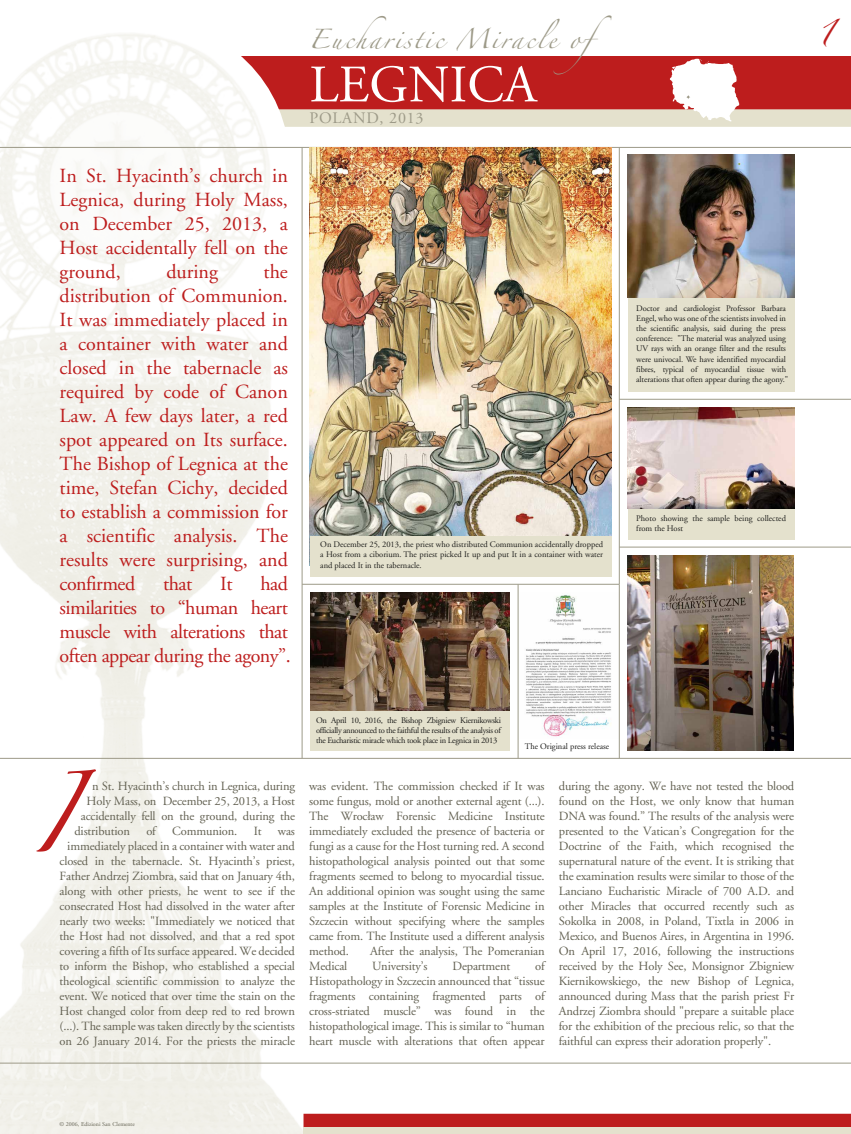
<style>
.page{position:relative;width:851px;height:1134px;background:#fff}
.page>*{position:absolute;margin:0;border:0;box-sizing:border-box;transform-origin:0 0}
.t1{font:73.35px "Zapfino";color:#bd1d1d;scale:.95 1}
.t2{font:52.5px "Adobe Garamond";color:#fff}
.t3{font:24px "Zapfino";color:#bd1d1d}
.t4{font:20px/24px "Adobe Garamond";color:#bd1d1d;text-align:justify}
.t5{font:20px/24px "Adobe Garamond";letter-spacing:-.025em;color:#bd1d1d}
.t6{font:17.5px "Zapfino";letter-spacing:.11em;color:#9d9a88}
.t7{font:16px "Adobe Garamond";letter-spacing:.05em;color:#9d9a88}
.t8{font:12.5px/15px "Adobe Garamond";letter-spacing:-.01em;color:#636152;text-align:justify}
.t9{font:8.5px/10.2px "Adobe Garamond";letter-spacing:-.01em;color:#1d1d1b;text-align:justify}
.t10{font:6px "Adobe Garamond";color:#636152}
</style>
<div class="page">
<div style="left:221px;top:56px;width:629px;height:54px;background:#bd1d1d"></div>
<div style="left:222px;top:109px;width:628px;height:18px;background:#e4e1cd"></div>
<img style="left:0;top:34px;width:326px;height:1100px">
<div style="left:303px;top:1114px;width:547px;height:17px;background:#bd1d1d"></div>
<div style="left:303px;top:1127px;width:547px;height:7px;background:#e4e1cd"></div>
<hr style="left:0;top:758px;width:850px;height:1px;background:#9d9a88">
<hr style="left:0;top:147px;width:850px;height:1px;background:#9d9a88">
<hr style="left:0;top:1063px;width:850px;height:1px;background:#9d9a88">
<hr style="left:302px;top:147px;width:1px;height:611px;background:#9d9a88">
<hr style="left:619px;top:547px;width:231px;height:1px;background:#9d9a88">
<hr style="left:619px;top:399px;width:231px;height:1px;background:#9d9a88">
<hr style="left:302px;top:584px;width:317px;height:1px;background:#9d9a88">
<svg style="left:793px;top:568px;width:1px;height:12px"></svg>
<img style="left:310px;top:592px;width:199px;height:119px">
<div style="left:310px;top:711px;width:200px;height:39px;background:#e4e1cd"></div>
<img style="left:526px;top:592px;width:93px;height:147px">
<hr style="left:619px;top:147px;width:1px;height:437px;background:#9d9a88">
<hr style="left:518px;top:584px;width:1px;height:174px;background:#9d9a88">
<div style="left:627px;top:154px;width:167px;height:237px;background:#e4e1cd"></div>
<img style="left:627px;top:154px;width:167px;height:143px">
<div style="left:627px;top:407px;width:167px;height:132px;background:#e4e1cd"></div>
<img style="left:627px;top:407px;width:167px;height:102px">
<svg style="left:669px;top:59px;width:70px;height:62px"></svg>
<img style="left:627px;top:556px;width:166px;height:194px">
<img style="left:310px;top:147px;width:301px;height:389px">
<div style="left:310px;top:536px;width:301px;height:40px;background:#e4e1cd"></div>
<hr style="left:619px;top:584px;width:1px;height:174px;background:#9d9a88">
<h3 class="t4" style="left:60px;top:164px;width:230px">In St. Hyacinth’s church in Legnica, during Holy Mass, on December 25, 2013, a Host accidentally fell on the ground,</h3>
<p class="t4" style="left:60px;top:260px;width:230px;text-indent:204px">the distribution of Communion.<br>It was immediately placed in a container with water and closed in the tabernacle as required by code of Canon Law. A few days later, a red spot appeared on Its surface.<br>The Bishop of Legnica at the time, Stefan Cichy, decided to establish a commission for a scientific analysis. The results were surprising, and confirmed</p>
<h3 class="t4" style="left:166px;top:260px;width:53px">during</h3>
<h3 class="t5" style="left:60px;top:572px;width:233px;text-indent:201px">had similarities to “human heart muscle with alterations that often appear during the agony”.</h3>
<h3 class="t4" style="left:163px;top:572px;width:31px">that</h3>
<h3 class="t4" style="left:220px;top:572px;width:14px">It</h3>
<h3 class="t6" style="left:308px;top:32px;width:333px">Eucharistic Miracle of</h3>
<h2 class="t2" style="left:309px;top:57px;width:229px">LEGNICA</h2>
<p class="t7" style="left:309px;top:110px;width:116px">POLAND, 2013</p>
<p class="t9" style="left:320px;top:540px;width:284px">On December 25, 2013, the priest who distributed Communion accidentally dropped a Host from a ciborium. The priest picked It up and put It in a container with water and placed It in the tabernacle.</p>
<p class="t9" style="left:636px;top:303px;width:153px;text-align:left">Doctor and cardiologist Professor Barbara Engel, who was one of the scientists involved in the scientific analysis, said during the press conference: "The material was analyzed using UV rays with an orange filter and the results were univocal. We have identified myocardial fibres, typical of myocardial tissue with alterations that often appear during the agony."</p>
<p class="t9" style="left:636px;top:514px;width:151px">Photo showing the sample being collected from the Host</p>
<h1 class="t1" style="left:30px;top:783px;width:46px">I</h1>
<p class="t8" style="left:92px;top:779px;width:204px">n St. Hyacinth’s church in Legnica, during</p>
<p class="t8" style="left:87px;top:794px;width:210px">Holy Mass, on December 25, 2013, a Host</p>
<p class="t8" style="left:81px;top:809px;width:216px">accidentally fell on the ground, during the</p>
<p class="t8" style="left:74px;top:824px;width:57px">distribution</p>
<p class="t8" style="left:146px;top:824px;width:11px">of</p>
<p class="t8" style="left:172px;top:824px;width:67px">Communion.</p>
<p class="t8" style="left:254px;top:824px;width:9px">It</p>
<p class="t8" style="left:60px;top:824px;width:237px;text-align:right">was<br>immediately placed in a container with water and closed in the tabernacle. St. Hyacinth’s priest, Father Andrzej Ziombra, said that on January 4th, along with other priests, he went to see if the consecrated Host had dissolved in the water after nearly two weeks: "Immediately we noticed that the Host had not dissolved, and that a red spot covering a fifth of Its surface appeared. We decided to inform the Bishop, who established a special theological scientific commission to analyze the event. We noticed that over time the stain on the Host changed color from deep red to red brown (...). The sample was taken directly by the scientists on 26 January 2014. For the priests the miracle</p>
<p class="t9" style="left:316px;top:715px;width:186px">On April 10, 2016, the Bishop Zbigniew Kiernikowski officially announced to the faithful the results of the analysis of the Eucharistic miracle which took place in Legnica in 2013</p>
<p class="t9" style="left:524px;top:741px;width:86px">The Original press release</p>
<p class="t8" style="left:309px;top:779px;width:237px">was evident. The commission checked if It was some fungus, mold or another external agent (...).<br>The Wrocław Forensic Medicine Institute immediately excluded the presence of bacteria or fungi as a cause for the Host turning red. A second histopathological analysis pointed out that some fragments seemed to belong to myocardial tissue.<br>An additional opinion was sought using the same samples at the Institute of Forensic Medicine in Szczecin without specifying where the samples came from. The Institute used a different analysis method.</p>
<p class="t8" style="left:370px;top:944px;width:176px">After the analysis, The Pomeranian</p>
<p class="t8" style="left:309px;top:959px;width:237px;text-indent:226px">of Histopathology in Szczecin announced that “tissue fragments containing fragmented parts of cross-striated muscle” was found in the histopathological image. This is similar to “human heart muscle with alterations that often appear</p>
<p class="t8" style="left:309px;top:959px;width:40px">Medical</p>
<p class="t8" style="left:372px;top:959px;width:57px">University’s</p>
<p class="t8" style="left:452px;top:959px;width:59px">Department</p>
<p class="t8" style="left:558px;top:779px;width:237px">during the agony. We have not tested the blood found on the Host, we only know that human DNA was found.” The results of the analysis were presented to the Vatican’s Congregation for the Doctrine of the Faith, which recognised the supernatural nature of the event. It is striking that the examination results were similar to those of the Lanciano Eucharistic Miracle of 700 A.D. and other Miracles that occurred recently such as Sokolka in 2008, in Poland, Tixtla in 2006 in Mexico, and Buenos Aires, in Argentina in 1996.<br>On April 17, 2016, following the instructions received by the Holy See, Monsignor Zbigniew Kiernikowskiego, the new Bishop of Legnica, announced during Mass that the parish priest Fr Andrzej Ziombra should "prepare a suitable place for the exhibition of the precious relic, so that the faithful can express their adoration properly".</p>
<h3 class="t3" style="left:817px;top:22px;width:18px">1</h3>
<p class="t10" style="left:60px;top:1120px;width:77px">© 2006, Edizioni San Clemente</p>
</div>
